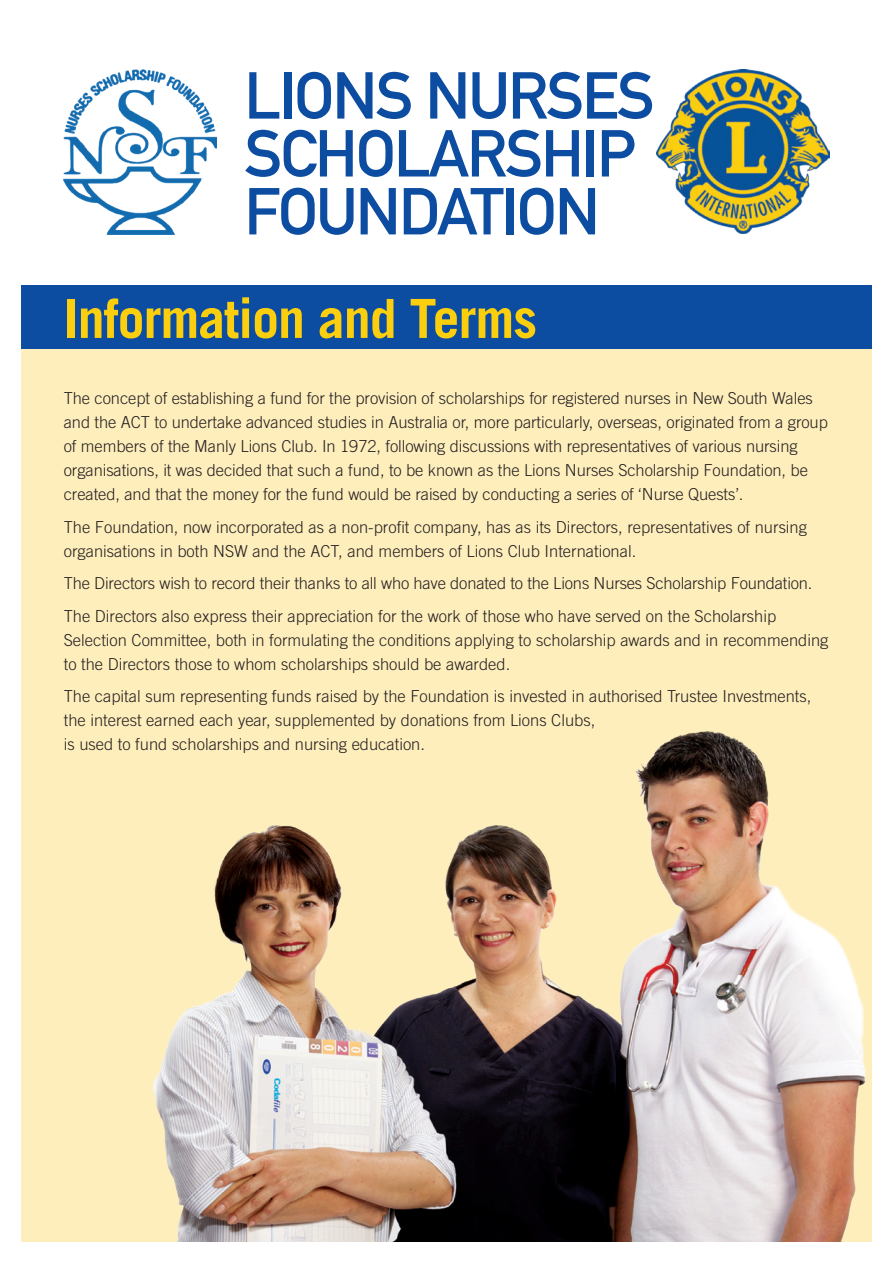
<style>
.page{position:relative;width:893px;height:1263px;background:#fff}
.page>*{position:absolute;margin:0;border:0;box-sizing:border-box;transform-origin:0 0}
.t1{font:65.1px/57.9px "DIN Mittelschrift";letter-spacing:-.03em;color:#0d4da1}
.t2{font:700 54px "Trade Gothic";letter-spacing:-.02em;color:#fccf0e}
.t3{font:300 16.5px/24px "Trade Gothic";color:#231f20}
</style>
<div class="page">
<div style="left:21px;top:285px;width:851px;height:957px;background:#feeebc"></div>
<div style="left:21px;top:285px;width:851px;height:64px;background:#0d4da1"></div>
<img style="left:152px;top:731px;width:714px;height:511px">
<img style="left:64px;top:70px;width:152px;height:164px">
<img style="left:656px;top:70px;width:173px;height:163px">
<h1 class="t1" style="left:244px;top:67px;width:412px">LIONS NURSES<br>SCHOLARSHIP<br>FOUNDATION</h1>
<h2 class="t2" style="left:64px;top:285px;width:475px">Information and Terms</h2>
<p class="t3" style="left:64px;top:386px;width:766px">The concept of establishing a fund for the provision of scholarships for registered nurses in New South Wales and the ACT to undertake advanced studies in Australia or, more particularly, overseas, originated from a group of members of the Manly Lions Club. In 1972, following discussions with representatives of various nursing organisations, it was decided that such a fund, to be known as the Lions Nurses Scholarship Foundation, be created, and that the money for the fund would be raised by conducting a series of ‘Nurse Quests’.</p>
<p class="t3" style="left:64px;top:515px;width:745px">The Foundation, now incorporated as a non-profit company, has as its Directors, representatives of nursing organisations in both NSW and the ACT, and members of Lions Club International.</p>
<p class="t3" style="left:64px;top:567px;width:750px;line-height:32.5px">The Directors wish to record their thanks to all who have donated to the Lions Nurses Scholarship Foundation.<br>The Directors also express their appreciation for the work of those who have served on the Scholarship</p>
<p class="t3" style="left:64px;top:628px;width:766px">Selection Committee, both in formulating the conditions applying to scholarship awards and in recommending to the Directors those to whom scholarships should be awarded.</p>
<p class="t3" style="left:64px;top:684px;width:749px">The capital sum representing funds raised by the Foundation is invested in authorised Trustee Investments, the interest earned each year, supplemented by donations from Lions Clubs,<br>is used to fund scholarships and nursing education.</p>
</div>
